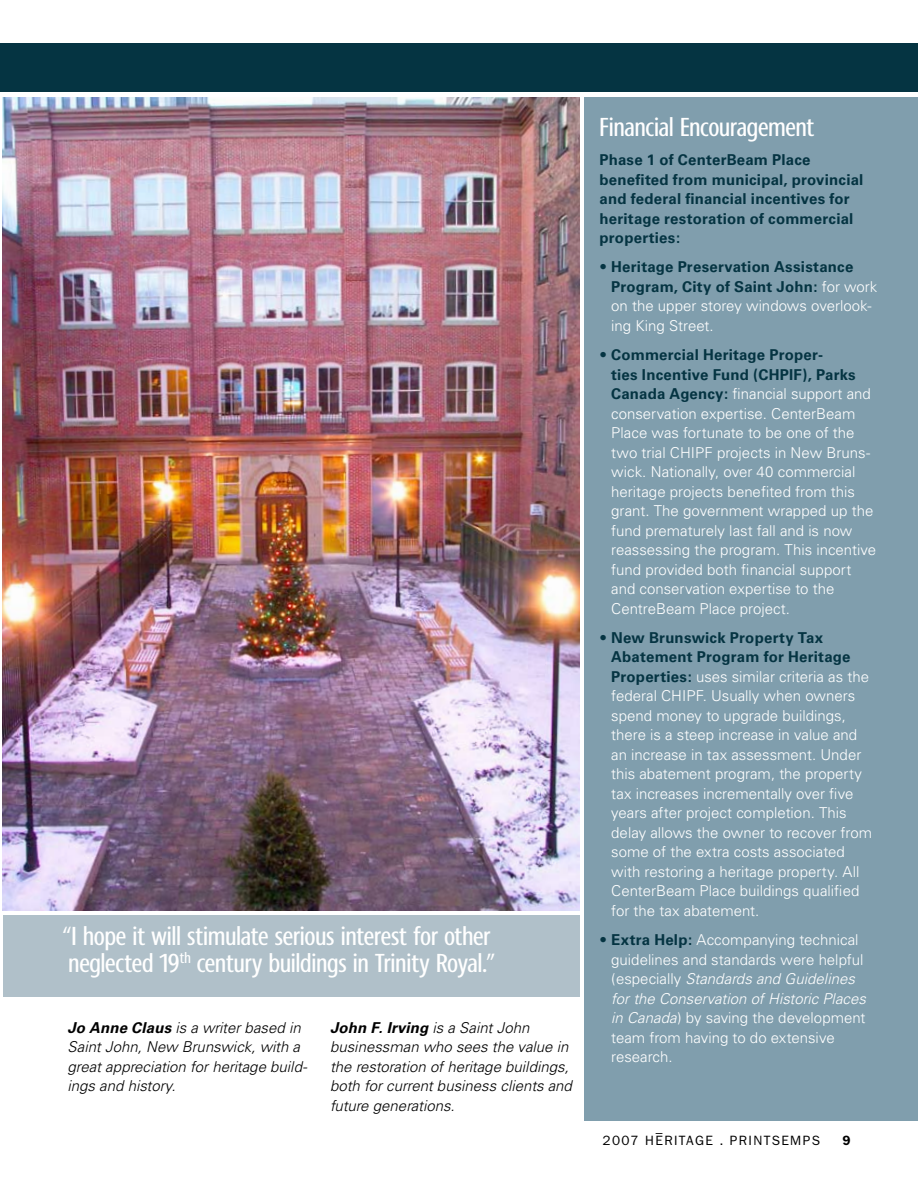
<style>
.page{position:relative;width:918px;height:1188px;background:#fff}
.page>*{position:absolute;margin:0;border:0;box-sizing:border-box;transform-origin:0 0}
.t1{font:300 27px/27px "Uunet";color:#fff}
.t2{font:300 15px/19.5px "Univers";color:#fff}
.t3{font:italic 300 15px/19.5px "Univers";color:#000}
.t4{font:700 15px/19.5px "Univers";letter-spacing:.015em;color:#053442}
.t5{font:13.5px "Franklin Gothic";letter-spacing:.1em;color:#000}
.s1{font-weight:700}
.s2{font-weight:300}
.s3{font-weight:300;color:#fff}
.s4{color:#053442}
.s5{font-weight:700;color:#053442}
.s6{font-style:italic}
</style>
<div class="page">
<div style="left:584px;top:97px;width:334px;height:1023px;background:#809ead"></div>
<img style="left:3px;top:97px;width:576px;height:813px">
<div style="left:3px;top:915px;width:576px;height:81px;background:#b0c0c9"></div>
<div style="left:0;top:43px;width:918px;height:49px;background:#053442"></div>
<h1 class="t1" style="left:63px;top:924px;width:434px">“I hope it will stimulate serious interest for other neglected 19<sup>th</sup> century buildings in Trinity Royal.”</h1>
<p class="t3" style="left:68px;top:1018px;width:241px"><span class="s1">Jo Anne Claus</span> is a writer based in<br>Saint John, New Brunswick, with a great appreciation for heritage build&shy;ings and history.</p>
<p class="t3" style="left:330px;top:1018px;width:243px"><span class="s1">John F. Irving</span> is a Saint John businessman who sees the value in the restoration of heritage buildings, both for current business clients and future generations.</p>
<h1 class="t1" style="left:600px;top:114px;width:216px">Financial Encouragement</h1>
<p class="t4" style="left:600px;top:150px;width:265px">Phase 1 of CenterBeam Place benefited from municipal, provincial and federal financial incentives for heritage restoration of commercial properties:</p>
<p class="t4" style="left:611px;top:257px;width:268px;text-indent:-12px"><span class="s2">•</span> Heritage Preservation Assistance<br>Program, City of Saint John: <span class="s3">for work on the upper storey windows overlook&shy;ing King Street.</span></p>
<p class="t2" style="left:611px;top:345px;width:266px;text-indent:-12px"><span class="s4">•</span> <span class="s5">Commercial Heritage Proper-<br>ties Incentive Fund (CHPIF), Parks Canada Agency:</span> financial support and conservation expertise. CenterBeam Place was fortunate to be one of the two trial CHIPF projects in New Bruns&shy;wick. Nationally, over 40 commercial heritage projects benefited from this grant. The government wrapped up the fund prematurely last fall and is now reassessing the program. This incentive fund provided both financial support and conservation expertise to the CentreBeam Place project.</p>
<p class="t2" style="left:611px;top:628px;width:262px;text-indent:-12px"><span class="s4">•</span> <span class="s5">New Brunswick Property Tax Abatement Program for Heritage Properties:</span> uses similar criteria as the federal CHIPF. Usually when owners spend money to upgrade buildings, there is a steep increase in value and an increase in tax assessment. Under this abatement program, the property tax increases incrementally over five years after project completion. This delay allows the owner to recover from some of the extra costs associated with restoring a heritage property. All CenterBeam Place buildings qualified for the tax abatement.</p>
<p class="t2" style="left:611px;top:930px;width:256px;text-indent:-12px"><span class="s4">•</span> <span class="s5">Extra Help:</span> Accompanying technical guidelines and standards were helpful (especially <span class="s6">Standards and Guidelines for the Conservation of Historic Places in Canada</span>) by saving the development team from having to do extensive research.</p>
<p class="t5" style="left:656px;top:1125px;width:8px">–</p>
<p class="t5" style="left:603px;top:1133px;width:219px">2007 HERITAGE . PRINTSEMPS</p>
</div>
